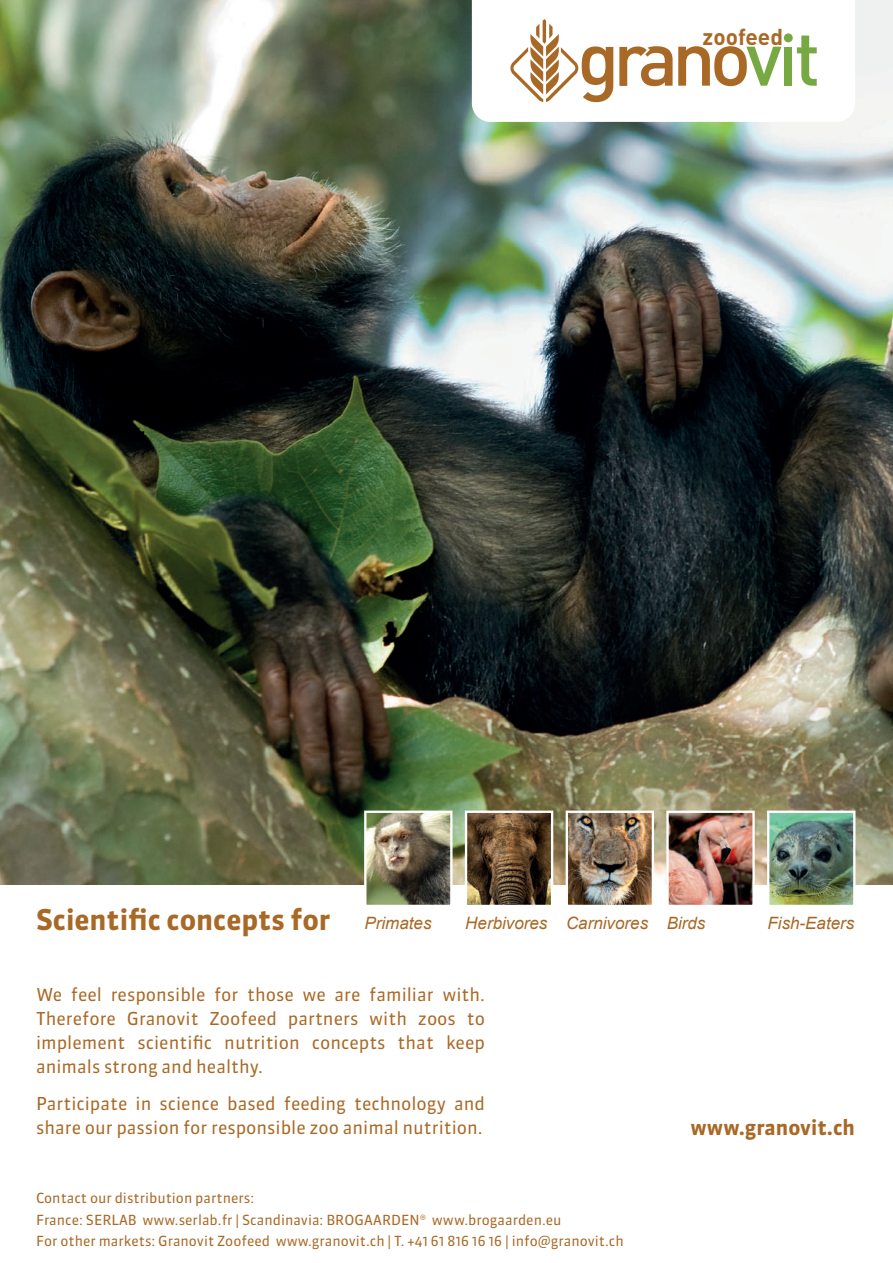
<style>
.page{position:relative;width:893px;height:1263px;background:#fff}
.page>*{position:absolute;margin:0;border:0;box-sizing:border-box;transform-origin:0 0}
.t1{font:700 28.65px "Sanuk OT";color:#a96926}
.t2{font:700 22.65px "DIN Pro";color:#a96926}
.t3{font:700 20.85px "Sanuk OT";color:#a96926}
.t4{font:17.7px/24px "Sanuk OT";color:#a96926;text-align:justify}
.t5{font:italic 16.95px "Arial";color:#a96926}
.t6{font:13.95px/21.3px "Sanuk OT";color:#a96926}
.s1{font-family:"Arial";font-weight:400;font-style:italic;font-size:16.95px}
</style>
<div class="page">
<img style="left:0;top:0;width:893px;height:884px">
<svg style="left:472px;top:0;width:383px;height:122px"></svg>
<svg style="left:510px;top:19px;width:103px;height:83px"></svg>
<div style="left:784px;top:47px;width:8px;height:39px;background:#77a942"></div>
<svg style="left:797px;top:36px;width:20px;height:50px"></svg>
<svg style="left:619px;top:46px;width:162px;height:40px"></svg>
<div style="left:784px;top:33px;width:9px;height:9px;background:#77a942;border-radius:50%"></div>
<img style="left:468px;top:814px;width:82px;height:90px">
<div style="left:465px;top:811px;width:88px;height:96px;border:2px solid #fff"></div>
<img style="left:569px;top:814px;width:82px;height:90px">
<div style="left:566px;top:811px;width:88px;height:96px;border:2px solid #fff"></div>
<img style="left:669px;top:814px;width:83px;height:90px">
<div style="left:666px;top:811px;width:89px;height:96px;border:2px solid #fff"></div>
<img style="left:770px;top:814px;width:82px;height:90px">
<div style="left:767px;top:811px;width:88px;height:96px;border:2px solid #fff"></div>
<img style="left:367px;top:814px;width:82px;height:90px">
<div style="left:364px;top:811px;width:88px;height:96px;border:2px solid #fff"></div>
<p class="t2" style="left:703px;top:21px;width:82px">zoofeed</p>
<h1 class="t1" style="left:36px;top:902px;width:397px">Scientific concepts for <span class="s1">Primates</span></h1>
<p class="t5" style="left:465px;top:912px;width:242px">Herbivores Carnivores Birds</p>
<p class="t5" style="left:767px;top:912px;width:88px">Fish-Eaters</p>
<p class="t4" style="left:36px;top:982px;width:450px">We feel responsible for those we are familiar with.<br>Therefore Granovit Zoofeed partners with zoos to implement scientific nutrition concepts that keep animals strong and healthy.</p>
<p class="t4" style="left:36px;top:1091px;width:450px">Participate in science based feeding technology and share our passion for responsible zoo animal nutrition.</p>
<p class="t6" style="left:36px;top:1187px;width:589px">Contact our distribution partners:<br>France: SERLAB www.serlab.fr | Scandinavia: BROGAARDEN® www.brogaarden.eu<br>For other markets: Granovit Zoofeed www.granovit.ch | T. +41 61 816 16 16 | info@granovit.ch</p>
<p class="t3" style="left:691px;top:1114px;width:166px">www.granovit.ch</p>
</div>
